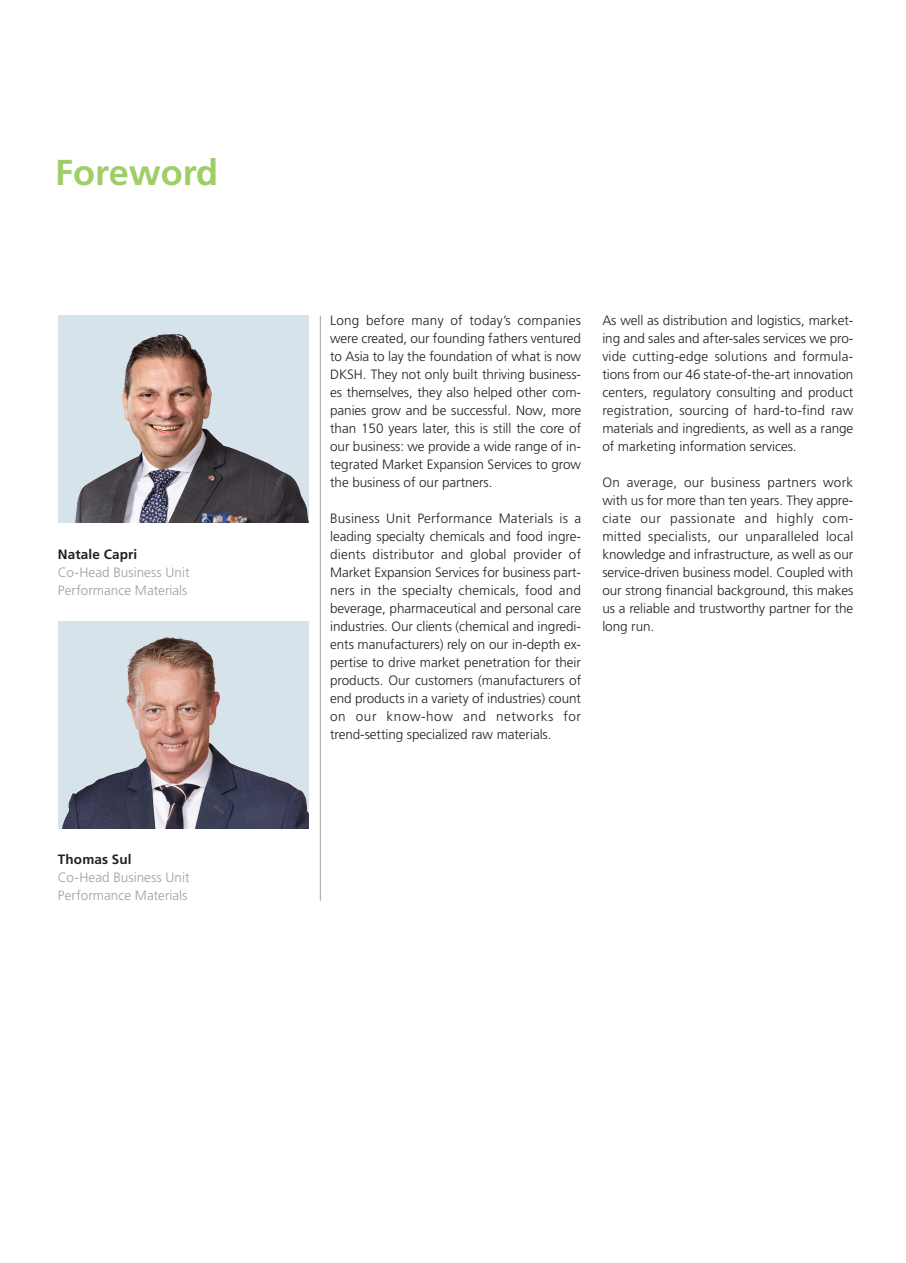
<style>
.page{position:relative;width:906px;height:1263px;background:#fff}
.page>*{position:absolute;margin:0;border:0;box-sizing:border-box;transform-origin:0 0}
.t1{font:700 36px "Frutiger LT Pro";color:#9fce66}
.t2{font:300 13.5px/18px "Frutiger LT Pro";letter-spacing:-.005em;color:#231f20;text-align:justify}
.t3{font:300 13.5px/18px "Frutiger LT Pro";color:#9d9fa2}
.t4{font:700 13.5px "Frutiger LT Pro";letter-spacing:.01em;color:#231f20}
</style>
<div class="page">
<hr style="left:320px;top:316px;width:1px;height:585px;background:#9d9fa2">
<img style="left:58px;top:316px;width:251px;height:207px">
<img style="left:58px;top:621px;width:251px;height:207px">
<h1 class="t1" style="left:55px;top:151px;width:164px">Foreword</h1>
<p class="t4" style="left:58px;top:546px;width:81px">Natale Capri</p>
<p class="t3" style="left:58px;top:563px;width:133px">Co-Head Business Unit<br>Performance Materials</p>
<p class="t4" style="left:58px;top:852px;width:75px">Thomas Sul</p>
<p class="t3" style="left:58px;top:869px;width:133px">Co-Head Business Unit<br>Performance Materials</p>
<p class="t2" style="left:330px;top:311px;width:252px">Long before many of today’s companies were created, our founding fathers ventured to Asia to lay the foundation of what is now DKSH. They not only built thriving business&shy;es themselves, they also helped other com&shy;panies grow and be successful. Now, more than 150 years later, this is still the core of our business: we provide a wide range of in&shy;tegrated Market Expansion Services to grow the business of our partners.</p>
<p class="t2" style="left:330px;top:509px;width:252px">Business Unit Performance Materials is a leading specialty chemicals and food ingre&shy;dients distributor and global provider of Market Expansion Services for business part&shy;ners in the specialty chemicals, food and beverage, pharmaceutical and personal care industries. Our clients (chemical and ingredi&shy;ents manufacturers) rely on our in-depth ex&shy;pertise to drive market penetration for their products. Our customers (manufacturers of end products in a variety of industries) count on our know-how and networks for trend-setting specialized raw materials.</p>
<p class="t2" style="left:602px;top:311px;width:252px">As well as distribution and logistics, market&shy;ing and sales and after-sales services we pro&shy;vide cutting-edge solutions and formula&shy;tions from our 46 state-of-the-art innovation centers, regulatory consulting and product registration, sourcing of hard-to-find raw materials and ingredients, as well as a range of marketing information services.</p>
<p class="t2" style="left:602px;top:473px;width:252px">On average, our business partners work with us for more than ten years. They appre&shy;ciate our passionate and highly com&shy;mitted specialists, our unparalleled local knowledge and infrastructure, as well as our service-driven business model. Coupled with our strong financial background, this makes us a reliable and trustworthy partner for the long run.</p>
</div>
